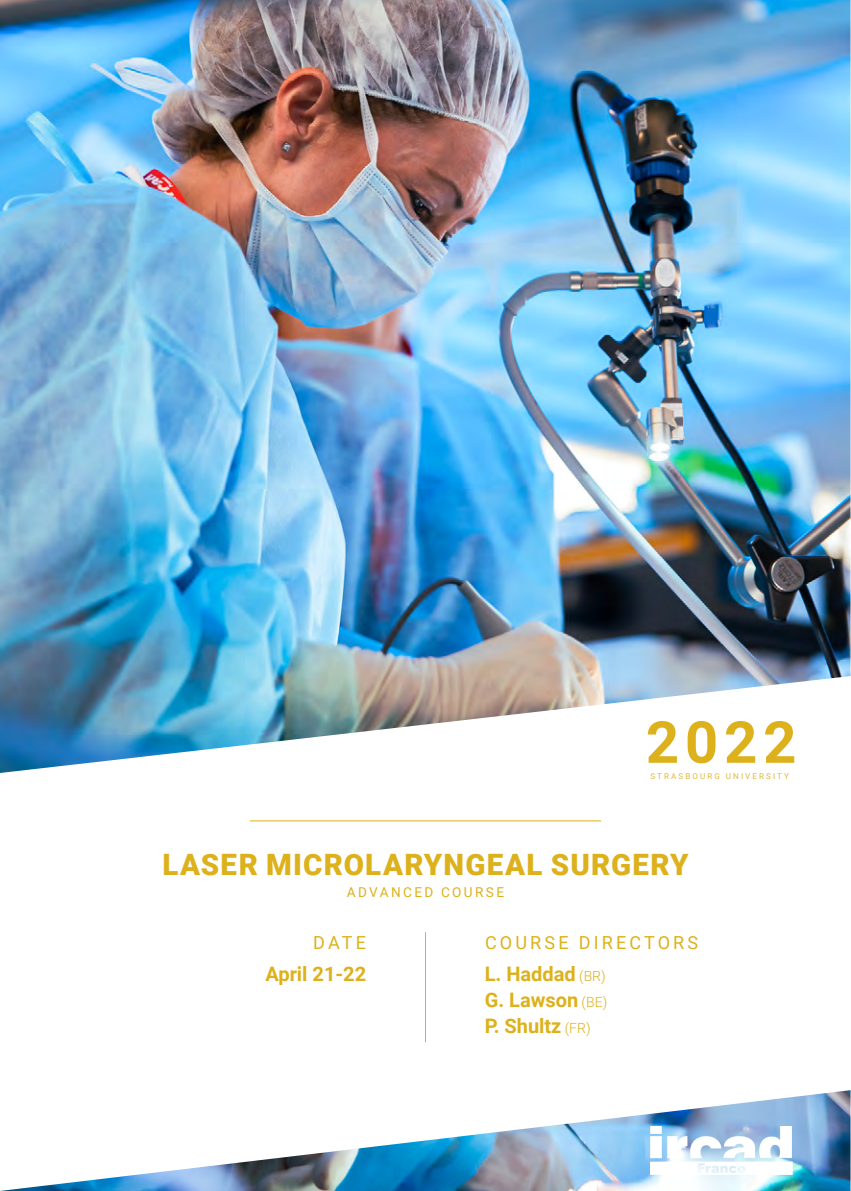
<style>
.page{position:relative;width:851px;height:1191px;background:#fff}
.page>*{position:absolute;margin:0;border:0;box-sizing:border-box;transform-origin:0 0}
.t1{font:700 58px "Roboto";color:#ddb11b}
.t2{font:900 29.4px "Roboto";letter-spacing:.045em;color:#ddb11b}
.t3{font:700 20px/26px "Roboto";color:#ddb11b;text-align:justify}
.t4{font:18px "Roboto";letter-spacing:.175em;color:#ddb11b}
.t5{font:13.6px "Roboto";letter-spacing:.175em;color:#ddb11b}
.t6{font:8px "Roboto";letter-spacing:.265em;color:#e1b73b}
.s1{font-weight:300;font-size:14px}
</style>
<div class="page">
<img style="left:0;top:1090px;width:850px;height:101px">
<img style="left:0;top:0;width:850px;height:773px">
<hr style="left:425px;top:932px;width:1px;height:110px;background:#ddb11b">
<hr style="left:250px;top:820px;width:351px;height:1px;background:#ddb11b">
<img style="left:650px;top:1126px;width:142px;height:48px">
<h1 class="t1" style="left:645px;top:701px;width:152px">2022</h1>
<p class="t6" style="left:650px;top:770px;width:140px">STRASBOURG UNIVERSITY</p>
<h2 class="t2" style="left:162px;top:843px;width:527px">LASER MICROLARYNGEAL SURGERY</h2>
<p class="t5" style="left:347px;top:882px;width:159px">ADVANCED COURSE</p>
<p class="t4" style="left:313px;top:930px;width:54px">DATE</p>
<p class="t4" style="left:485px;top:930px;width:214px">COURSE DIRECTORS</p>
<p class="t3" style="left:265px;top:960px;width:102px">April 21-22</p>
<p class="t3" style="left:484px;top:960px;width:124px">L. Haddad <span class="s1">(BR)<br></span>G. Lawson <span class="s1">(BE)<br></span>P. Shultz <span class="s1">(FR)</span></p>
</div>
